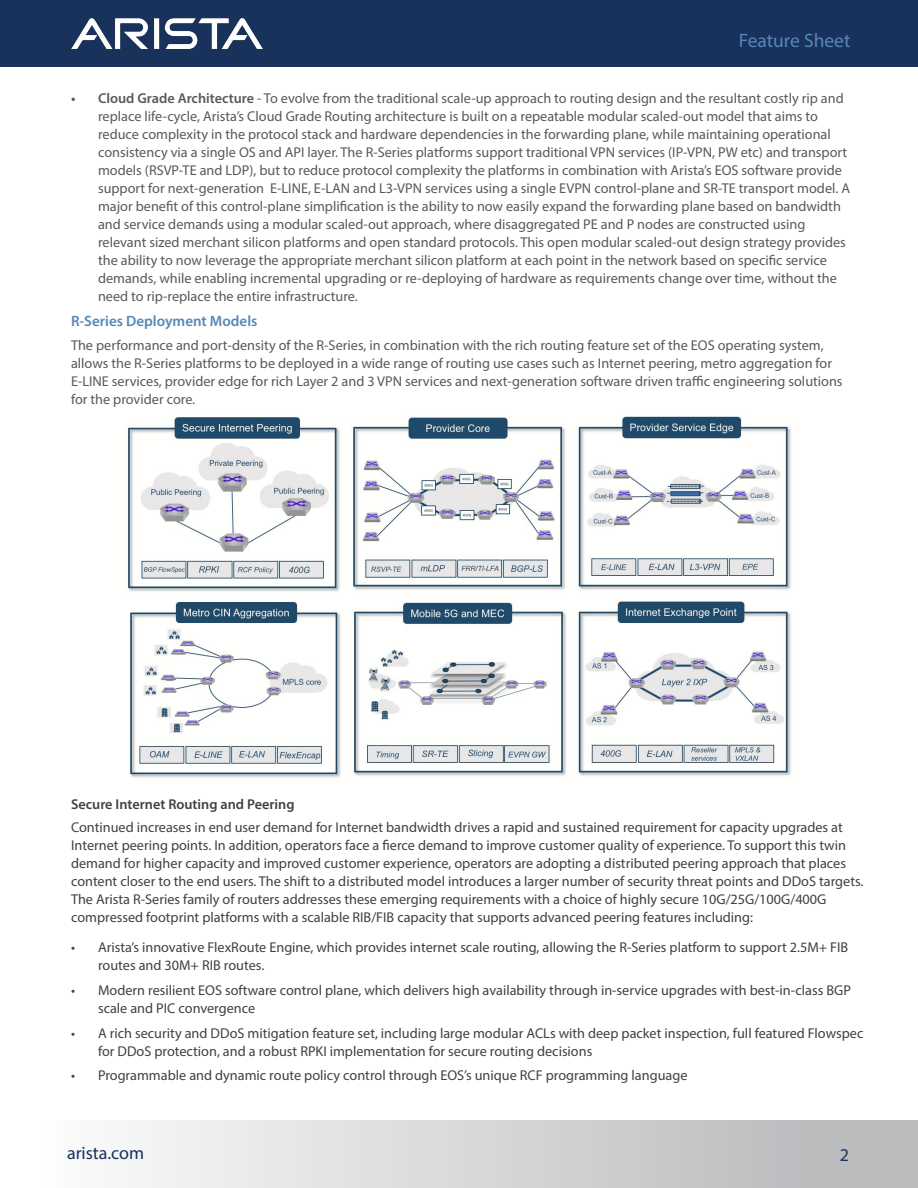
<style>
.page{position:relative;width:918px;height:1188px;background:#fff}
.page>*{position:absolute;margin:0;border:0;box-sizing:border-box;transform-origin:0 0}
.t1{font:19.5px "Myriad Pro";color:#5587b7}
.t2{font:18px "Myriad Pro";color:#16325c}
.t3{font:18px "Myriad Pro";color:#18325b}
.t4{font:600 15px "Myriad Pro";color:#5587b7}
.t5{font:14.25px/18px "Myriad Pro";color:#58595b}
.t6{font:14.25px/18px "Myriad Pro";color:#414042}
.t7{font:600 14.25px "Myriad Pro";color:#414042}
.s1{font-weight:600}
</style>
<div class="page">
<div style="left:0;top:0;width:918px;height:66px;background:#18325b"></div>
<img style="left:71px;top:19px;width:191px;height:30px">
<div style="left:0;top:1120px;width:918px;height:68px;background:linear-gradient(to right,#fff,#b3b5b7)"></div>
<img style="left:127px;top:416px;width:665px;height:362px">
<h1 class="t1" style="left:739px;top:29px;width:113px">Feature Sheet</h1>
<p class="t5" style="left:98px;top:89px;width:754px;text-indent:-27px"><span class="s1">• Cloud Grade Architecture</span> - To evolve from the traditional scale-up approach to routing design and the resultant costly rip and replace life-cycle, Arista’s Cloud Grade Routing architecture is built on a repeatable modular scaled-out model that aims to reduce complexity in the protocol stack and hardware dependencies in the forwarding plane, while maintaining operational consistency via a single OS and API layer. The R-Series platforms support traditional VPN services (IP-VPN, PW etc) and transport models (RSVP-TE and LDP), but to reduce protocol complexity the platforms in combination with Arista’s EOS software provide support for next-generation E-LINE, E-LAN and L3-VPN services using a single EVPN control-plane and SR-TE transport model. A major benefit of this control-plane simplification is the ability to now easily expand the forwarding plane based on bandwidth and service demands using a modular scaled-out approach, where disaggregated PE and P nodes are constructed using relevant sized merchant silicon platforms and open standard protocols. This open modular scaled-out design strategy provides the ability to now leverage the appropriate merchant silicon platform at each point in the network based on specific service demands, while enabling incremental upgrading or re-deploying of hardware as requirements change over time, without the need to rip-replace the entire infrastructure.</p>
<p class="t4" style="left:71px;top:312px;width:188px">R-Series Deployment Models</p>
<p class="t5" style="left:71px;top:336px;width:773px">The performance and port-density of the R-Series, in combination with the rich routing feature set of the EOS operating system, allows the R-Series platforms to be deployed in a wide range of routing use cases such as Internet peering, metro aggregation for E-LINE services, provider edge for rich Layer 2 and 3 VPN services and next-generation software driven traffic engineering solutions for the provider core.</p>
<p class="t7" style="left:71px;top:795px;width:225px">Secure Internet Routing and Peering</p>
<p class="t6" style="left:71px;top:818px;width:794px">Continued increases in end user demand for Internet bandwidth drives a rapid and sustained requirement for capacity upgrades at Internet peering points. In addition, operators face a fierce demand to improve customer quality of experience. To support this twin demand for higher capacity and improved customer experience, operators are adopting a distributed peering approach that places content closer to the end users. The shift to a distributed model introduces a larger number of security threat points and DDoS targets.<br>The Arista R-Series family of routers addresses these emerging requirements with a choice of highly secure 10G/25G/100G/400G compressed footprint platforms with a scalable RIB/FIB capacity that supports advanced peering features including:</p>
<p class="t6" style="left:98px;top:938px;width:752px;text-indent:-27px">• Arista’s innovative FlexRoute Engine, which provides internet scale routing, allowing the R-Series platform to support 2.5M+ FIB routes and 30M+ RIB routes.</p>
<p class="t6" style="left:98px;top:981px;width:754px;text-indent:-27px">• Modern resilient EOS software control plane, which delivers high availability through in-service upgrades with best-in-class BGP scale and PIC convergence</p>
<p class="t6" style="left:98px;top:1024px;width:767px;text-indent:-27px">• A rich security and DDoS mitigation feature set, including large modular ACLs with deep packet inspection, full featured Flowspec for DDoS protection, and a robust RPKI implementation for secure routing decisions</p>
<p class="t6" style="left:71px;top:1066px;width:618px">• Programmable and dynamic route policy control through EOS’s unique RCF programming language</p>
<p class="t2" style="left:67px;top:1142px;width:79px">arista.com</p>
<p class="t3" style="left:840px;top:1144px;width:11px">2</p>
</div>
